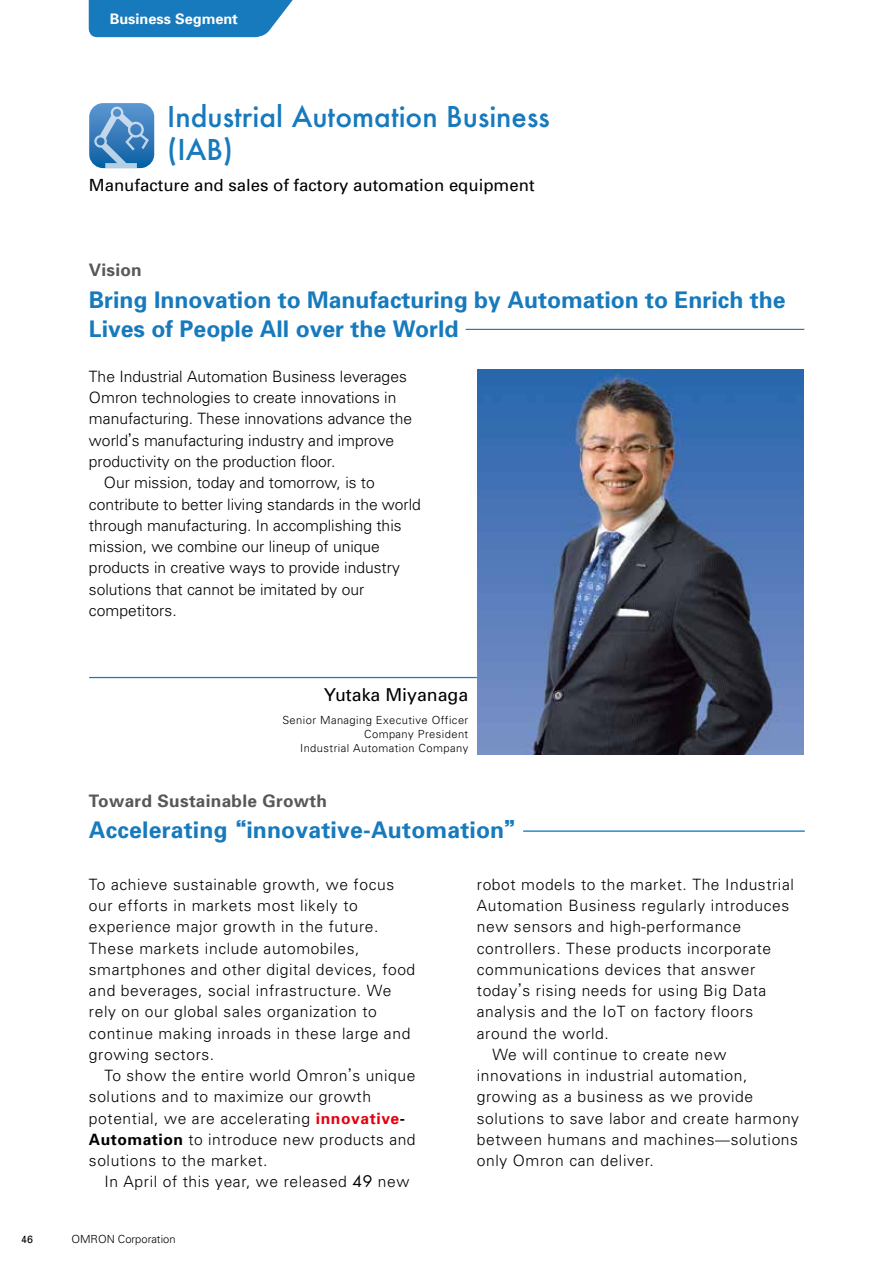
<style>
.page{position:relative;width:893px;height:1263px;background:#fff}
.page>*{position:absolute;margin:0;border:0;box-sizing:border-box;transform-origin:0 0}
.t1{font:500 27.9px/33px "Futura";color:#177abd}
.t2{font:700 22.95px/28.7px "Univers";color:#177abd}
.t3{font:17.7px "Univers";color:#000}
.t4{font:700 17.25px "Univers";letter-spacing:.015em;color:#595757}
.t5{font:16.8px "Univers";color:#000}
.t6{font:300 15.6px/21.3px "Univers";letter-spacing:.04em;color:#000}
.t7{font:300 15.6px "Univers";color:#000}
.t8{font:700 14.55px "Univers";color:#fff}
.t9{font:300 11.1px/13.8px "Univers";letter-spacing:.04em;color:#000;text-align:right}
.t10{font:300 11.1px "Univers";color:#000}
.t11{font:10.5px "Univers";color:#000}
.s1{font-family:"Gothic BBB Pro";font-weight:500;font-size:14.85px}
.s2{font-family:"Gothic MB101 Pro";font-size:21.3px}
.s3{font-weight:700;color:#e60012}
.s4{font-weight:700}
.s5{font-family:"Futura";font-weight:400}
</style>
<div class="page">
<hr style="left:466px;top:329px;width:338px;height:1px;background:#177abd">
<hr style="left:523px;top:830px;width:282px;height:2px;background:#177abd">
<svg style="left:89px;top:0;width:204px;height:37px;background:#2883c1"></svg>
<img style="left:477px;top:370px;width:326px;height:385px">
<hr style="left:89px;top:677px;width:388px;height:1px;background:#177abd">
<svg style="left:89px;top:103px;width:65px;height:65px;background:#5a93c7"></svg>
<p class="t8" style="left:110px;top:10px;width:130px">Business Segment</p>
<h1 class="t1" style="left:167px;top:100px;width:384px">Industrial Automation Business (IAB)</h1>
<p class="t5" style="left:89px;top:174px;width:447px">Manufacture and sales of factory automation equipment</p>
<p class="t4" style="left:89px;top:259px;width:54px">Vision</p>
<h2 class="t2" style="left:89px;top:285px;width:698px">Bring Innovation to Manufacturing by Automation to Enrich the<br>Lives of People All over the World</h2>
<p class="t7" style="left:89px;top:367px;width:319px">The Industrial Automation Business leverages</p>
<p class="t7" style="left:89px;top:388px;width:309px">Omron technologies to create innovations in</p>
<p class="t7" style="left:89px;top:409px;width:325px">manufacturing. These innovations advance the</p>
<p class="t7" style="left:89px;top:431px;width:307px">world<span class="s1">’</span>s manufacturing industry and improve</p>
<p class="t7" style="left:89px;top:452px;width:248px">productivity on the production floor.</p>
<p class="t7" style="left:104px;top:473px;width:272px">Our mission, today and tomorrow, is to</p>
<p class="t7" style="left:89px;top:495px;width:333px">contribute to better living standards in the world</p>
<p class="t7" style="left:89px;top:516px;width:314px">through manufacturing. In accomplishing this</p>
<p class="t7" style="left:89px;top:537px;width:292px">mission, we combine our lineup of unique</p>
<p class="t7" style="left:89px;top:558px;width:312px">products in creative ways to provide industry</p>
<p class="t7" style="left:89px;top:580px;width:277px">solutions that cannot be imitated by our</p>
<p class="t7" style="left:89px;top:601px;width:89px">competitors.</p>
<p class="t3" style="left:324px;top:683px;width:146px">Yutaka Miyanaga</p>
<p class="t9" style="left:282px;top:713px;width:187px">Senior Managing Executive Officer<br>Company President<br>Industrial Automation Company</p>
<p class="t4" style="left:89px;top:790px;width:240px">Toward Sustainable Growth</p>
<h2 class="t2" style="left:89px;top:815px;width:438px">Accelerating <span class="s2">“</span>innovative-Automation<span class="s2">”</span></h2>
<p class="t6" style="left:89px;top:873px;width:328px">To achieve sustainable growth, we focus our efforts in markets most likely to experience major growth in the future.<br>These markets include automobiles, smartphones and other digital devices, food and beverages, social infrastructure. We rely on our global sales organization to continue making inroads in these large and growing sectors.</p>
<p class="t6" style="left:89px;top:1064px;width:328px;text-indent:15px">To show the entire world Omron<span class="s1">’</span>s unique solutions and to maximize our growth potential, we are accelerating <span class="s3">innovative</span><span class="s4">-Automation</span> to introduce new products and solutions to the market.</p>
<p class="t6" style="left:104px;top:1171px;width:307px">In April of this year, we released <span class="s5">49</span> new</p>
<p class="t11" style="left:21px;top:1232px;width:13px">46</p>
<p class="t10" style="left:71px;top:1232px;width:106px">OMRON Corporation</p>
<p class="t6" style="left:477px;top:873px;width:318px">robot models to the market. The Industrial</p>
<p class="t6" style="left:477px;top:894px;width:314px">Automation Business regularly introduces</p>
<p class="t6" style="left:477px;top:915px;width:266px">new sensors and high-performance</p>
<p class="t6" style="left:477px;top:937px;width:296px">controllers. These products incorporate</p>
<p class="t6" style="left:477px;top:958px;width:280px">communications devices that answer</p>
<p class="t6" style="left:477px;top:979px;width:291px">today<span class="s1">’</span>s rising needs for using Big Data</p>
<p class="t6" style="left:477px;top:1001px;width:278px">analysis and the IoT on factory floors</p>
<p class="t6" style="left:477px;top:1022px;width:133px">around the world.</p>
<p class="t6" style="left:492px;top:1043px;width:236px">We will continue to create new</p>
<p class="t6" style="left:477px;top:1064px;width:272px">innovations in industrial automation,</p>
<p class="t6" style="left:477px;top:1086px;width:278px">growing as a business as we provide</p>
<p class="t6" style="left:477px;top:1107px;width:324px">solutions to save labor and create harmony</p>
<p class="t6" style="left:477px;top:1128px;width:323px">between humans and machines<span class="s1">—</span>solutions</p>
<p class="t6" style="left:477px;top:1149px;width:178px">only Omron can deliver.</p>
</div>
